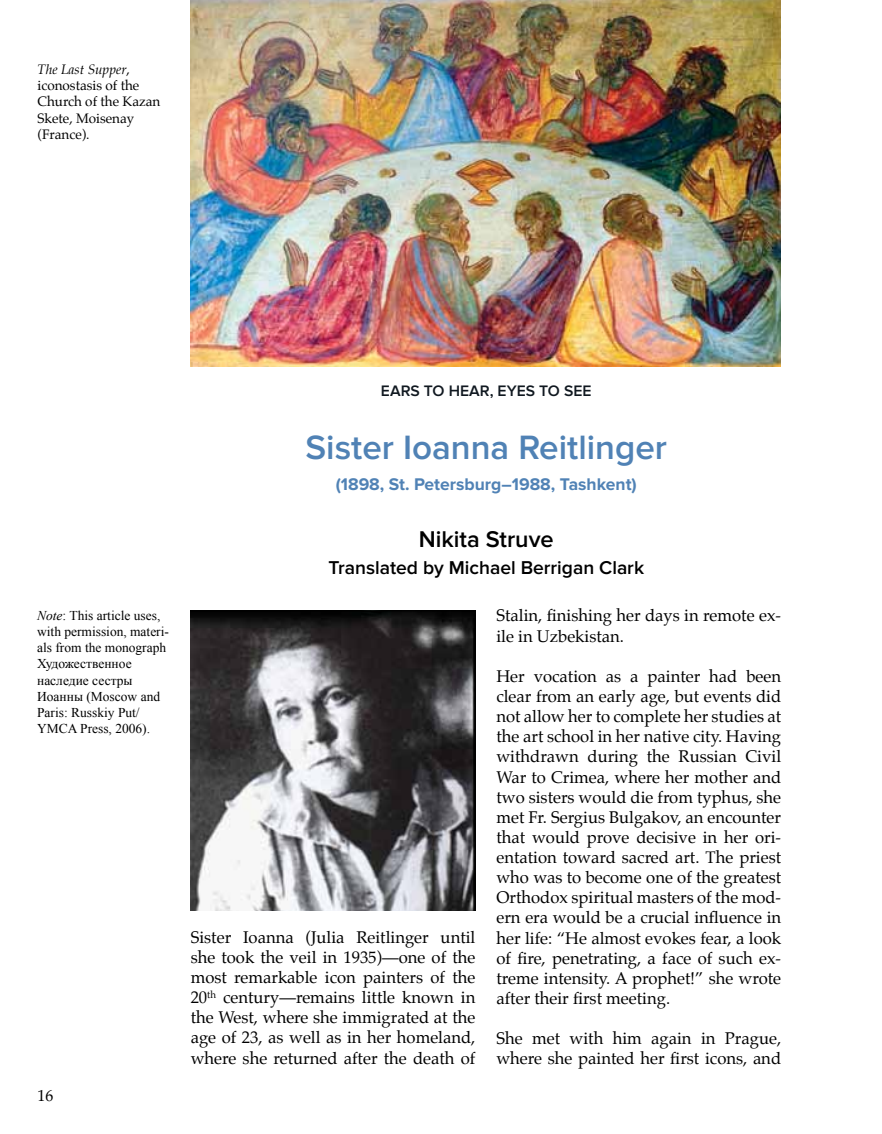
<style>
.page{position:relative;width:882px;height:1134px;background:#fff}
.page>*{position:absolute;margin:0;border:0;box-sizing:border-box;transform-origin:0 0}
.t1{font:600 35px "Proxima Nova";color:#5082b5}
.t2{font:600 23.62px "Proxima Nova";color:#000}
.t3{font:600 19.25px "Proxima Nova";color:#000}
.t4{font:700 17.5px "Proxima Nova";color:#5082b5}
.t5{font:16.62px/20.1px "Palatino";color:#000;text-align:justify}
.t6{font:600 15.75px "Proxima Nova";color:#101820}
.t7{font:15.75px "Palatino";color:#000}
.t8{font:13.47px/16.1px "Times New Roman";color:#000}
.t9{font:13.47px/16.1px "Palatino";color:#000}
.s1{font-style:italic}
</style>
<div class="page">
<img style="left:191px;top:0;width:590px;height:366px">
<img style="left:190px;top:610px;width:285px;height:301px">
<p class="t9" style="left:38px;top:61px;width:124px"><span class="s1">The Last Supper</span>, iconostasis of the<br>Church of the Kazan<br>Skete, Moisenay (France).</p>
<p class="t6" style="left:381px;top:382px;width:212px">EARS TO HEAR, EYES TO SEE</p>
<h1 class="t1" style="left:306px;top:427px;width:363px">Sister Ioanna Reitlinger</h1>
<p class="t4" style="left:336px;top:475px;width:303px">(1898, St. Petersburg–1988, Tashkent)</p>
<h2 class="t2" style="left:419px;top:526px;width:136px">Nikita Struve</h2>
<p class="t3" style="left:328px;top:556px;width:317px">Translated by Michael Berrigan Clark</p>
<p class="t8" style="left:37px;top:607px;width:133px"><span class="s1">Note</span>: This article uses, with permission, materi&shy;als from the monograph<br>Художественное наследие сестры<br>Иоанны (Moscow and<br>Paris: Russkiy Put/<br>YMCA Press, 2006).</p>
<p class="t5" style="left:496px;top:606px;width:286px">Stalin, finishing her days in remote ex&shy;ile in Uzbekistan.</p>
<p class="t5" style="left:496px;top:666px;width:286px">Her vocation as a painter had been clear from an early age, but events did not allow her to complete her studies at the art school in her native city. Having withdrawn during the Russian Civil War to Crimea, where her mother and two sisters would die from typhus, she met Fr. Sergius Bulgakov, an encounter that would prove decisive in her ori&shy;entation toward sacred art. The priest who was to become one of the greatest Orthodox spiritual masters of the mod&shy;ern era would be a crucial influence in her life: “He almost evokes fear, a look of fire, penetrating, a face of such ex&shy;treme intensity. A prophet!” she wrote after their first meeting.</p>
<p class="t5" style="left:496px;top:1028px;width:286px">She met with him again in Prague, where she painted her first icons, and</p>
<p class="t5" style="left:191px;top:927px;width:286px">Sister Ioanna (Julia Reitlinger until she took the veil in 1935)—one of the most remarkable icon painters of the 20<sup>th</sup> century—remains little known in the West, where she immigrated at the age of 23, as well as in her homeland, where she returned after the death of</p>
<p class="t7" style="left:38px;top:1083px;width:17px">16</p>
</div>
